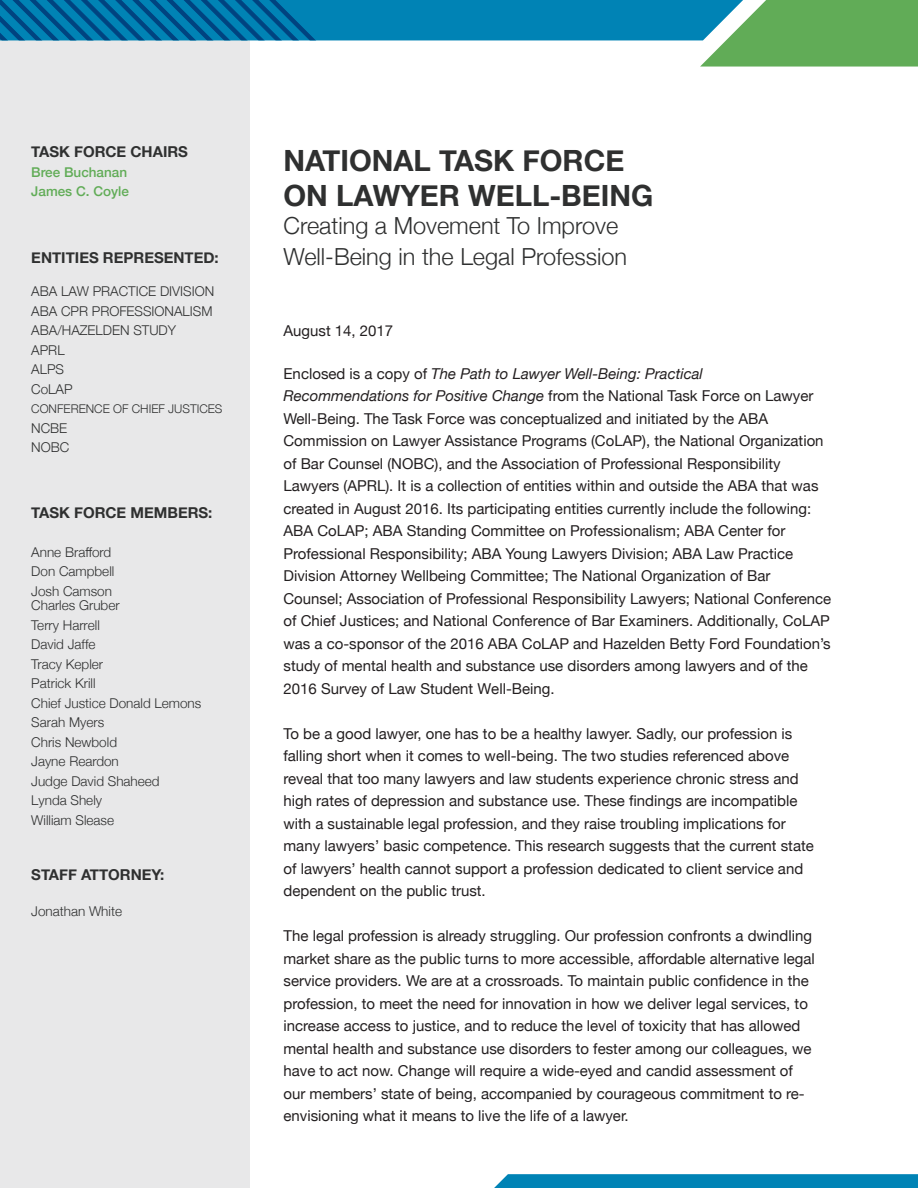
<style>
.page{position:relative;width:918px;height:1188px;background:#fff}
.page>*{position:absolute;margin:0;border:0;box-sizing:border-box;transform-origin:0 0}
.t1{font:700 29.25px/35.1px "Helvetica Neue";color:#2f3030}
.t2{font:300 23.55px/30.2px "Helvetica Neue";color:#2f3030}
.t3{font:15px/22.5px "Helvetica Neue";color:#231f20}
.t4{font:700 15px "Helvetica Neue";color:#2f3030}
.t5{font:300 13.5px/19.5px "Helvetica Neue";color:#2f3030}
.t6{font:500 13.5px/19.5px "Helvetica Neue";color:#61ac57}
.t7{font:300 12px "Helvetica Neue";color:#2f3030}
.s1{font-style:italic}
</style>
<div class="page">
<div style="left:0;top:0;width:249px;height:1188px;background:#e8e8e9"></div>
<svg style="left:0;top:0;width:918px;height:67px"></svg>
<svg style="left:494px;top:1174px;width:424px;height:14px;background:#0786b7"></svg>
<p class="t4" style="left:31px;top:140px;width:158px">TASK FORCE CHAIRS</p>
<p class="t6" style="left:31px;top:161px;width:99px">Bree Buchanan<br>James C. Coyle</p>
<p class="t4" style="left:31px;top:246px;width:189px">ENTITIES REPRESENTED:</p>
<p class="t5" style="left:31px;top:281px;width:184px">ABA LAW PRACTICE DIVISION<br>ABA CPR PROFESSIONALISM<br>ABA/HAZELDEN STUDY<br>APRL<br>ALPS<br>CoLAP</p>
<p class="t7" style="left:31px;top:399px;width:193px">CONFERENCE OF CHIEF JUSTICES</p>
<p class="t5" style="left:31px;top:417px;width:40px">NCBE<br>NOBC</p>
<p class="t4" style="left:31px;top:501px;width:183px">TASK FORCE MEMBERS:</p>
<p class="t5" style="left:31px;top:541px;width:85px">Anne Brafford<br>Don Campbell<br>Josh Camson</p>
<p class="t5" style="left:31px;top:595px;width:172px">Charles Gruber<br>Terry Harrell<br>David Jaffe<br>Tracy Kepler<br>Patrick Krill<br>Chief Justice Donald Lemons<br>Sarah Myers<br>Chris Newbold<br>Jayne Reardon<br>Judge David Shaheed<br>Lynda Shely<br>William Slease</p>
<p class="t4" style="left:31px;top:863px;width:135px">STAFF ATTORNEY:</p>
<p class="t5" style="left:31px;top:900px;width:92px">Jonathan White</p>
<h1 class="t1" style="left:284px;top:144px;width:371px">NATIONAL TASK FORCE<br>ON LAWYER WELL-BEING</h1>
<h2 class="t2" style="left:284px;top:209px;width:345px">Creating a Movement To Improve<br>Well-Being in the Legal Profession</h2>
<p class="t3" style="left:284px;top:320px;width:111px">August 14, 2017</p>
<p class="t3" style="left:284px;top:363px;width:549px">Enclosed is a copy of <span class="s1">The Path to Lawyer Well-Being: Practical Recommendations for Positive Change</span> from the National Task Force on Lawyer Well-Being. The Task Force was conceptualized and initiated by the ABA Commission on Lawyer Assistance Programs (CoLAP), the National Organization of Bar Counsel (NOBC), and the Association of Professional Responsibility Lawyers (APRL). It is a collection of entities within and outside the ABA that was created in August 2016. Its participating entities currently include the following:<br>ABA CoLAP; ABA Standing Committee on Professionalism; ABA Center for Professional Responsibility; ABA Young Lawyers Division; ABA Law Practice Division Attorney Wellbeing Committee; The National Organization of Bar Counsel; Association of Professional Responsibility Lawyers; National Conference of Chief Justices; and National Conference of Bar Examiners. Additionally, CoLAP was a co-sponsor of the 2016 ABA CoLAP and Hazelden Betty Ford Foundation’s study of mental health and substance use disorders among lawyers and of the 2016 Survey of Law Student Well-Being.</p>
<p class="t3" style="left:284px;top:723px;width:532px">To be a good lawyer, one has to be a healthy lawyer. Sadly, our profession is falling short when it comes to well-being. The two studies referenced above reveal that too many lawyers and law students experience chronic stress and high rates of depression and substance use. These findings are incompatible with a sustainable legal profession, and they raise troubling implications for many lawyers’ basic competence. This research suggests that the current state of lawyers’ health cannot support a profession dedicated to client service and dependent on the public trust.</p>
<p class="t3" style="left:284px;top:925px;width:533px">The legal profession is already struggling. Our profession confronts a dwindling market share as the public turns to more accessible, affordable alternative legal service providers. We are at a crossroads. To maintain public confidence in the profession, to meet the need for innovation in how we deliver legal services, to increase access to justice, and to reduce the level of toxicity that has allowed mental health and substance use disorders to fester among our colleagues, we have to act now. Change will require a wide-eyed and candid assessment of our members’ state of being, accompanied by courageous commitment to re&shy;envisioning what it means to live the life of a lawyer.</p>
</div>
